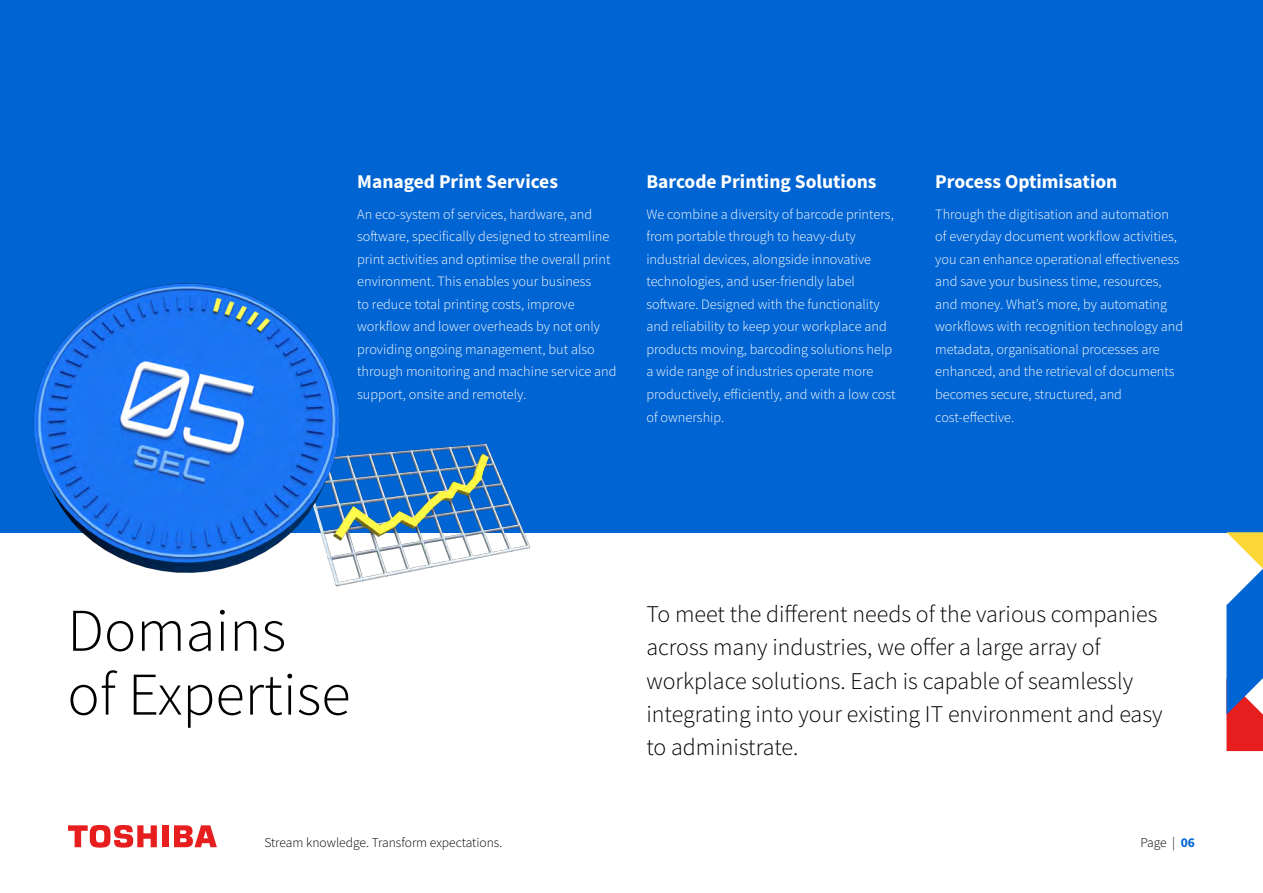
<style>
.page{position:relative;width:1263px;height:893px;background:#fff}
.page>*{position:absolute;margin:0;border:0;box-sizing:border-box;transform-origin:0 0}
.t1{font:300 60.6px/63.9px "Toshiba Sans";color:#000}
.t2{font:300 24px/33.5px "Toshiba Sans";color:#000}
.t3{font:700 19.5px "Toshiba Sans";color:#fff}
.t4{font:300 14.25px/22.5px "Toshiba Sans";color:#fff}
.t5{font:300 13.5px "Toshiba Sans";color:#000}
.s1{font-weight:700;color:#0064d2}
</style>
<div class="page">
<div style="left:0;top:0;width:1263px;height:532px;background:#0064d2"></div>
<svg style="left:1226px;top:532px;width:37px;height:219px"></svg>
<div style="left:162px;top:825px;width:6px;height:22px;background:#e61e1e"></div>
<svg style="left:174px;top:825px;width:43px;height:22px"></svg>
<svg style="left:68px;top:825px;width:89px;height:23px"></svg>
<img style="left:362px;top:443px;width:183px;height:139px">
<img style="left:0;top:283px;width:362px;height:304px">
<h3 class="t3" style="left:357px;top:168px;width:202px">Managed Print Services</h3>
<p class="t4" style="left:357px;top:203px;width:261px">An eco-system of services, hardware, and software, specifically designed to streamline print activities and optimise the overall print environment. This enables your business<br>to reduce total printing costs, improve workflow and lower overheads by not only providing ongoing management, but also through monitoring and machine service and support, onsite and remotely.</p>
<h3 class="t3" style="left:646px;top:168px;width:232px">Barcode Printing Solutions</h3>
<p class="t4" style="left:646px;top:203px;width:251px">We combine a diversity of barcode printers, from portable through to heavy-duty industrial devices, alongside innovative technologies, and user-friendly label software. Designed with the functionality and reliability to keep your workplace and products moving, barcoding solutions help a wide range of industries operate more productively, efficiently, and with a low cost of ownership.</p>
<h3 class="t3" style="left:935px;top:168px;width:184px">Process Optimisation</h3>
<p class="t4" style="left:935px;top:203px;width:250px">Through the digitisation and automation of everyday document workflow activities, you can enhance operational effectiveness and save your business time, resources, and money. What’s more, by automating workflows with recognition technology and metadata, organisational processes are enhanced, and the retrieval of documents becomes secure, structured, and cost-effective.</p>
<h1 class="t1" style="left:67px;top:599px;width:285px">Domains<br>of Expertise</h1>
<h2 class="t2" style="left:646px;top:597px;width:518px">To meet the different needs of the various companies across many industries, we offer a large array of workplace solutions. Each is capable of seamlessly integrating into your existing IT environment and easy to administrate.</h2>
<p class="t5" style="left:264px;top:834px;width:239px">Stream knowledge. Transform expectations.</p>
<p class="t5" style="left:1140px;top:834px;width:56px">Page | <span class="s1">06</span></p>
</div>
